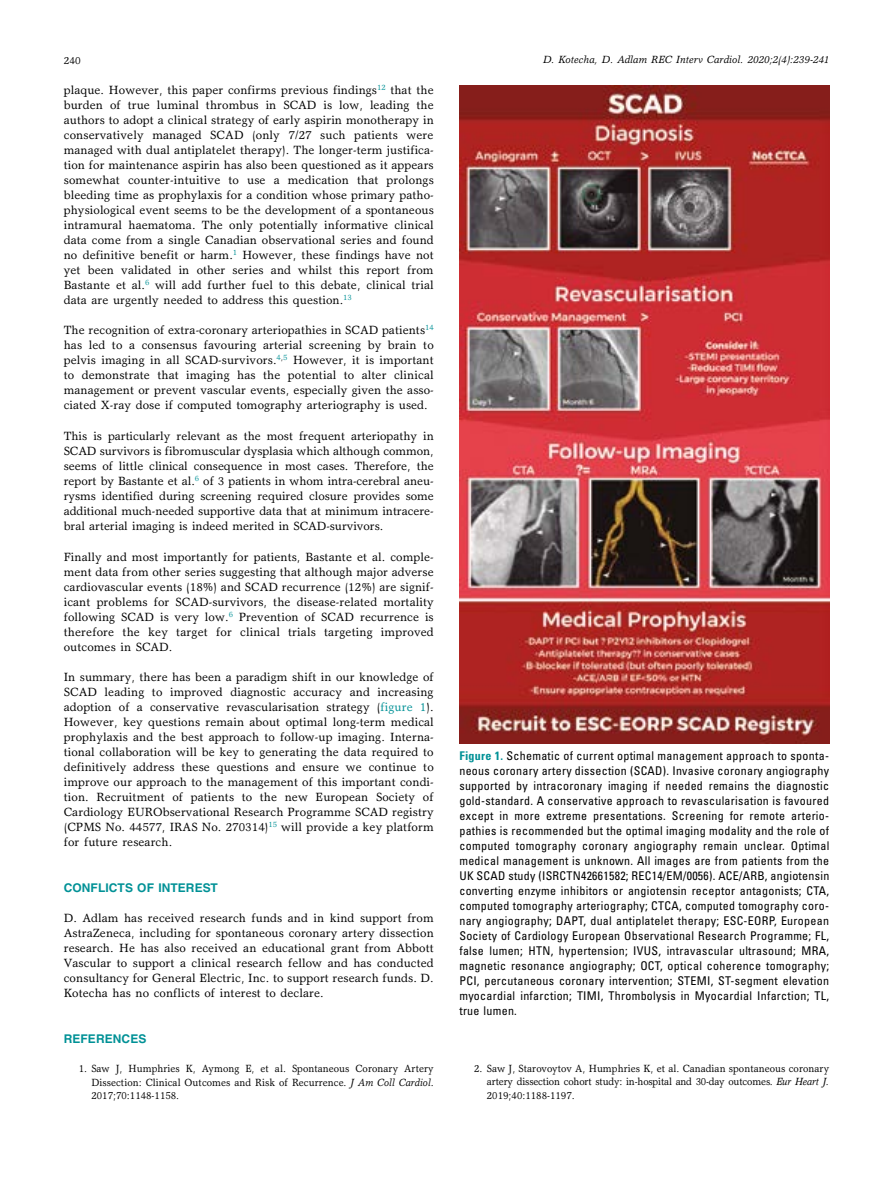
<style>
.page{position:relative;width:893px;height:1191px;background:#fff}
.page>*{position:absolute;margin:0;border:0;box-sizing:border-box;transform-origin:0 0}
.t1{font:12px/15px "Garth Graphic Std";letter-spacing:.005em;color:#000;text-align:justify}
.t2{font:condensed 12px/15px "Univers LT Std";letter-spacing:.025em;color:#000;text-align:justify}
.t3{font:700 12px "Helvetica LT Std";letter-spacing:.005em;color:#009196}
.t4{font:10.5px/13.5px "Garth Graphic Std";letter-spacing:.005em;color:#000;text-align:justify;scale:.95 1}
.t5{font:italic 10.5px "Garth Graphic Std";letter-spacing:.005em;color:#000}
.t6{font:10.5px "Garth Graphic Std";letter-spacing:.005em;color:#000}
.s1{color:#009196}
.s2{font-style:italic}
.s3{font-weight:700;color:#009196}
</style>
<div class="page">
<img style="left:459px;top:85px;width:370px;height:658px">
<p class="t6" style="left:64px;top:54px;width:19px">240</p>
<p class="t5" style="left:543px;top:53px;width:288px">D. Kotecha, D. Adlam REC Interv Cardiol. 2020;2(4):239-241</p>
<p class="t1" style="left:64px;top:82px;width:372px">plaque. However, this paper confirms previous findings<sup>12</sup> that the burden of true luminal thrombus in SCAD is low, leading the authors to adopt a clinical strategy of early aspirin monotherapy in conservatively managed SCAD (only 7/27 such patients were managed with dual antiplatelet therapy). The longer-term justifica&shy;tion for maintenance aspirin has also been questioned as it appears somewhat counter-intuitive to use a medication that prolongs bleeding time as prophylaxis for a condition whose primary patho&shy;physiological event seems to be the development of a spontaneous intramural haematoma. The only potentially informative clinical data come from a single Canadian observational series and found no definitive benefit or harm.<sup>1</sup> However, these findings have not yet been validated in other series and whilst this report from Bastante et al.<sup>6</sup> will add further fuel to this debate, clinical trial data are urgently needed to address this question.<sup>13</sup></p>
<p class="t1" style="left:64px;top:323px;width:372px">The recognition of extra-coronary arteriopathies in SCAD patients<sup>14 </sup>has led to a consensus favouring arterial screening by brain to pelvis imaging in all SCAD-survivors.<sup>4</sup><sup>,</sup><sup>5</sup> However, it is important to demonstrate that imaging has the potential to alter clinical management or prevent vascular events, especially given the asso&shy;ciated X-ray dose if computed tomography arteriography is used.</p>
<p class="t1" style="left:64px;top:428px;width:372px">This is particularly relevant as the most frequent arteriopathy in SCAD survivors is fibromuscular dysplasia which although common, seems of little clinical consequence in most cases. Therefore, the report by Bastante et al.<sup>6</sup> of 3 patients in whom intra-cerebral aneu&shy;rysms identified during screening required closure provides some additional much-needed supportive data that at minimum intracere&shy;bral arterial imaging is indeed merited in SCAD-survivors.</p>
<p class="t1" style="left:64px;top:549px;width:372px">Finally and most importantly for patients, Bastante et al. comple&shy;ment data from other series suggesting that although major adverse cardiovascular events (18%) and SCAD recurrence (12%) are signif&shy;icant problems for SCAD-survivors, the disease-related mortality following SCAD is very low.<sup>6</sup> Prevention of SCAD recurrence is therefore the key target for clinical trials targeting improved outcomes in SCAD.</p>
<p class="t1" style="left:64px;top:669px;width:372px">In summary, there has been a paradigm shift in our knowledge of SCAD leading to improved diagnostic accuracy and increasing adoption of a conservative revascularisation strategy (<span class="s1">figure 1</span>).<br>However, key questions remain about optimal long-term medical prophylaxis and the best approach to follow-up imaging. Interna&shy;tional collaboration will be key to generating the data required to definitively address these questions and ensure we continue to improve our approach to the management of this important condi&shy;tion. Recruitment of patients to the new European Society of Cardiology EURObservational Research Programme SCAD registry (CPMS No. 44577, IRAS No. 270314)<sup>15</sup> will provide a key platform for future research.</p>
<p class="t3" style="left:64px;top:880px;width:156px">CONFLICTS OF INTEREST</p>
<p class="t1" style="left:64px;top:910px;width:372px">D. Adlam has received research funds and in kind support from AstraZeneca, including for spontaneous coronary artery dissection research. He has also received an educational grant from Abbott Vascular to support a clinical research fellow and has conducted consultancy for General Electric, Inc. to support research funds. D.<br>Kotecha has no conflicts of interest to declare.</p>
<p class="t3" style="left:64px;top:1031px;width:84px">REFERENCES</p>
<p class="t4" style="left:91px;top:1061px;width:362px;text-indent:-13px">1. Saw J, Humphries K, Aymong E, et al. Spontaneous Coronary Artery Dissection: Clinical Outcomes and Risk of Recurrence. <span class="s2">J Am Coll Cardiol</span>.<br>2017;70:1148-1158.</p>
<p class="t4" style="left:487px;top:1061px;width:362px;text-indent:-13px">2. Saw J, Starovoytov A, Humphries K, et al. Canadian spontaneous coronary artery dissection cohort study: in-hospital and 30-day outcomes. <span class="s2">Eur Heart J.<br></span>2019;40:1188-1197.</p>
<p class="t2" style="left:459px;top:748px;width:372px"><span class="s3">Figure 1.</span> Schematic of current optimal management approach to sponta&shy;neous coronary artery dissection (SCAD). Invasive coronary angiography supported by intracoronary imaging if needed remains the diagnostic gold-standard. A conservative approach to revascularisation is favoured except in more extreme presentations. Screening for remote arterio&shy;pathies is recommended but the optimal imaging modality and the role of computed tomography coronary angiography remain unclear. Optimal medical management is unknown. All images are from patients from the UK SCAD study (ISRCTN42661582; REC14/EM/0056). ACE/ARB, angiotensin converting enzyme inhibitors or angiotensin receptor antagonists; CTA, computed tomography arteriography; CTCA, computed tomography coro&shy;nary angiography; DAPT, dual antiplatelet therapy; ESC-EORP, European Society of Cardiology European Observational Research Programme; FL, false lumen; HTN, hypertension; IVUS, intravascular ultrasound; MRA, magnetic resonance angiography; OCT, optical coherence tomography; PCI, percutaneous coronary intervention; STEMI, ST-segment elevation myocardial infarction; TIMI, Thrombolysis in Myocardial Infarction; TL, true lumen.</p>
</div>
